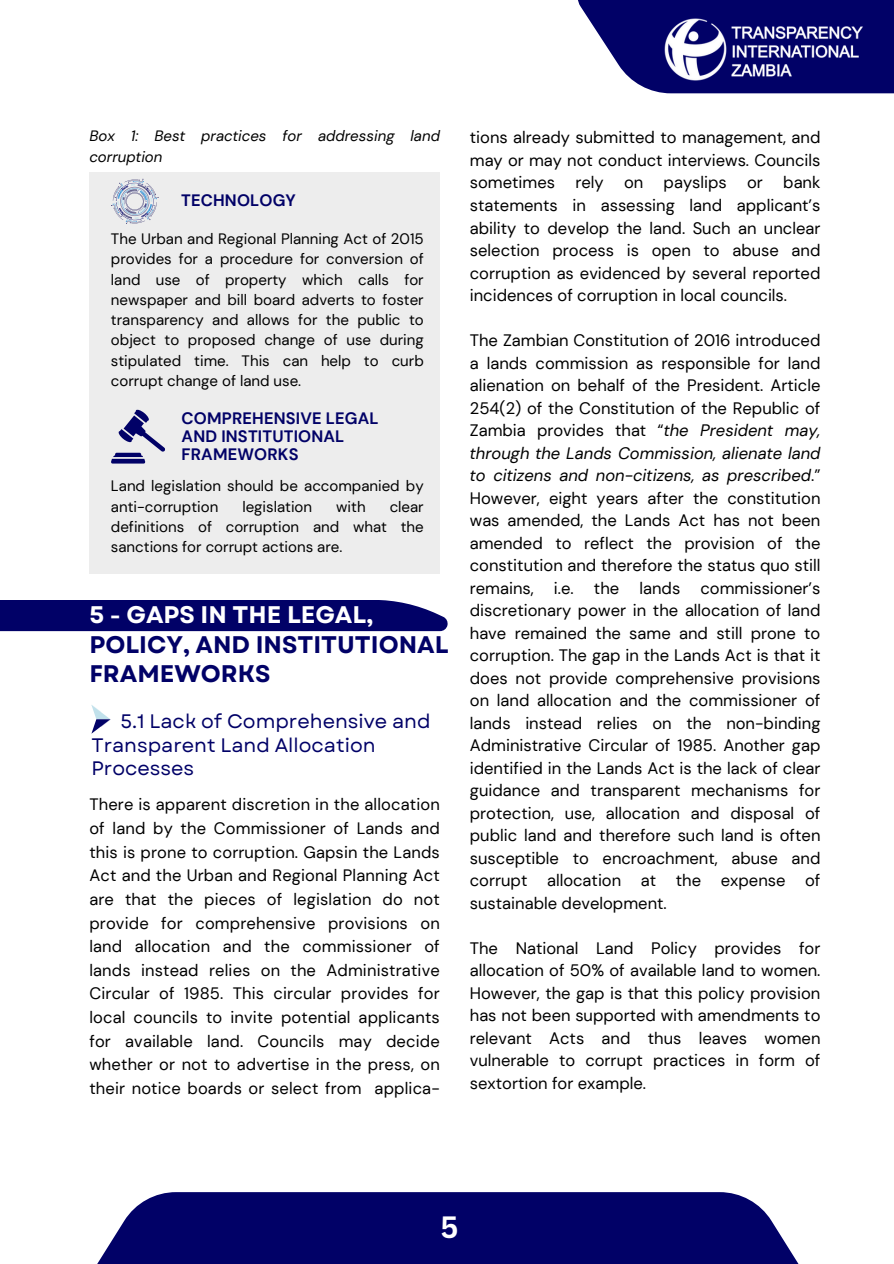
<style>
.page{position:relative;width:894px;height:1264px;background:#fff}
.page>*{position:absolute;margin:0;border:0;box-sizing:border-box;transform-origin:0 0}
.t1{font:700 30px "Canva Sans";color:#fff}
.t2{font:700 24px/29.2px "Garet";color:#010167}
.t3{font:19.5px/23.7px "Garet";color:#010167}
.t4{font:16.5px/22.5px "DM Sans";color:#000;text-align:justify}
.t5{font:700 16.5px/18px "DM Sans";letter-spacing:.01em;color:#010167}
.t6{font:15px/20.2px "DM Sans";color:#000;text-align:justify}
.t7{font:italic 15px/21.3px "DM Sans";color:#000}
.s1{color:#fff}
.s2{font-style:italic}
</style>
<div class="page">
<div style="left:89px;top:172px;width:351px;height:402px;background:#ededed"></div>
<svg style="left:111px;top:179px;width:47px;height:45px"></svg>
<svg style="left:111px;top:409px;width:54px;height:54px"></svg>
<svg style="left:578px;top:0;width:315px;height:93px;fill:#010167"></svg>
<img style="left:661px;top:10px;width:213px;height:79px">
<div style="left:0;top:600px;width:447px;height:31px;background:#010167"></div>
<svg style="left:91px;top:705px;width:19px;height:28px"></svg>
<svg style="left:98px;top:1192px;width:700px;height:71px;background:#131371"></svg>
<p class="t7" style="left:89px;top:125px;width:352px">Box 1: Best practices for addressing land corruption</p>
<p class="t5" style="left:181px;top:192px;width:116px">TECHNOLOGY</p>
<p class="t6" style="left:111px;top:229px;width:314px">The Urban and Regional Planning Act of 2015 provides for a procedure for conversion of land use of property which calls for newspaper and bill board adverts to foster transparency and allows for the public to object to proposed change of use during stipulated time. This can help to curb corrupt change of land use.</p>
<p class="t5" style="left:181px;top:409px;width:198px">COMPREHENSIVE LEGAL<br>AND INSTITUTIONAL<br>FRAMEWORKS</p>
<p class="t6" style="left:111px;top:476px;width:314px">Land legislation should be accompanied by anti-corruption</p>
<p class="t6" style="left:111px;top:496px;width:314px;text-indent:278px">clear definitions of corruption and what the sanctions for corrupt actions are.</p>
<p class="t6" style="left:242px;top:496px;width:71px">legislation</p>
<p class="t6" style="left:336px;top:496px;width:31px">with</p>
<h3 class="t2" style="left:89px;top:600px;width:360px"><span class="s1">5 - GAPS IN THE LEGAL,<br></span>POLICY, AND INSTITUTIONAL<br>FRAMEWORKS</h3>
<p class="t3" style="left:91px;top:709px;width:340px;text-indent:29px">5.1 Lack of Comprehensive and<br>Transparent Land Allocation<br>Processes</p>
<p class="t4" style="left:89px;top:792px;width:352px;line-height:23.7px">There is apparent discretion in the allocation of land by the Commissioner of Lands and this is prone to corruption. Gapsin the Lands Act and the Urban and Regional Planning Act are that the pieces of legislation do not provide for comprehensive provisions on land allocation and the commissioner of lands instead relies on the Administrative Circular of 1985. This circular provides for local councils to invite potential applicants for available land. Councils may decide whether or not to advertise in the press, on their notice boards or select from applica-</p>
<h3 class="t4" style="left:469px;top:127px;width:352px">tions already submitted to management, and may or may not conduct interviews. Councils sometimes rely on payslips or bank statements in assessing land applicant’s ability to develop the land. Such an unclear selection process is open to abuse and corruption as evidenced by several reported incidences of corruption in local councils.</h3>
<p class="t4" style="left:469px;top:329px;width:352px">The Zambian Constitution of 2016 introduced a lands commission as responsible for land alienation on behalf of the President. Article 254(2) of the Constitution of the Republic of Zambia provides that “<span class="s2">the President may, through the Lands Commission, alienate land to citizens and non-citizens, as prescribed</span>.” However, eight years after the constitution was amended, the Lands Act has not been amended to reflect the provision of the constitution and therefore the status quo still remains, i.e. the lands commissioner’s discretionary power in the allocation of land have remained the same and still prone to corruption. The gap in the Lands Act is that it does not provide comprehensive provisions on land allocation and the commissioner of lands instead relies on the non-binding Administrative Circular of 1985. Another gap identified in the Lands Act is the lack of clear guidance and transparent mechanisms for protection, use, allocation and disposal of public land and therefore such land is often susceptible to encroachment, abuse and corrupt allocation at the expense of sustainable development.</p>
<h1 class="t4" style="left:469px;top:937px;width:352px">The National Land Policy provides for allocation of 50% of available land to women.<br>However, the gap is that this policy provision has not been supported with amendments to relevant Acts and thus leaves women vulnerable to corrupt practices in form of sextortion for example.</h1>
<p class="t1" style="left:440px;top:1206px;width:20px">5</p>
</div>
